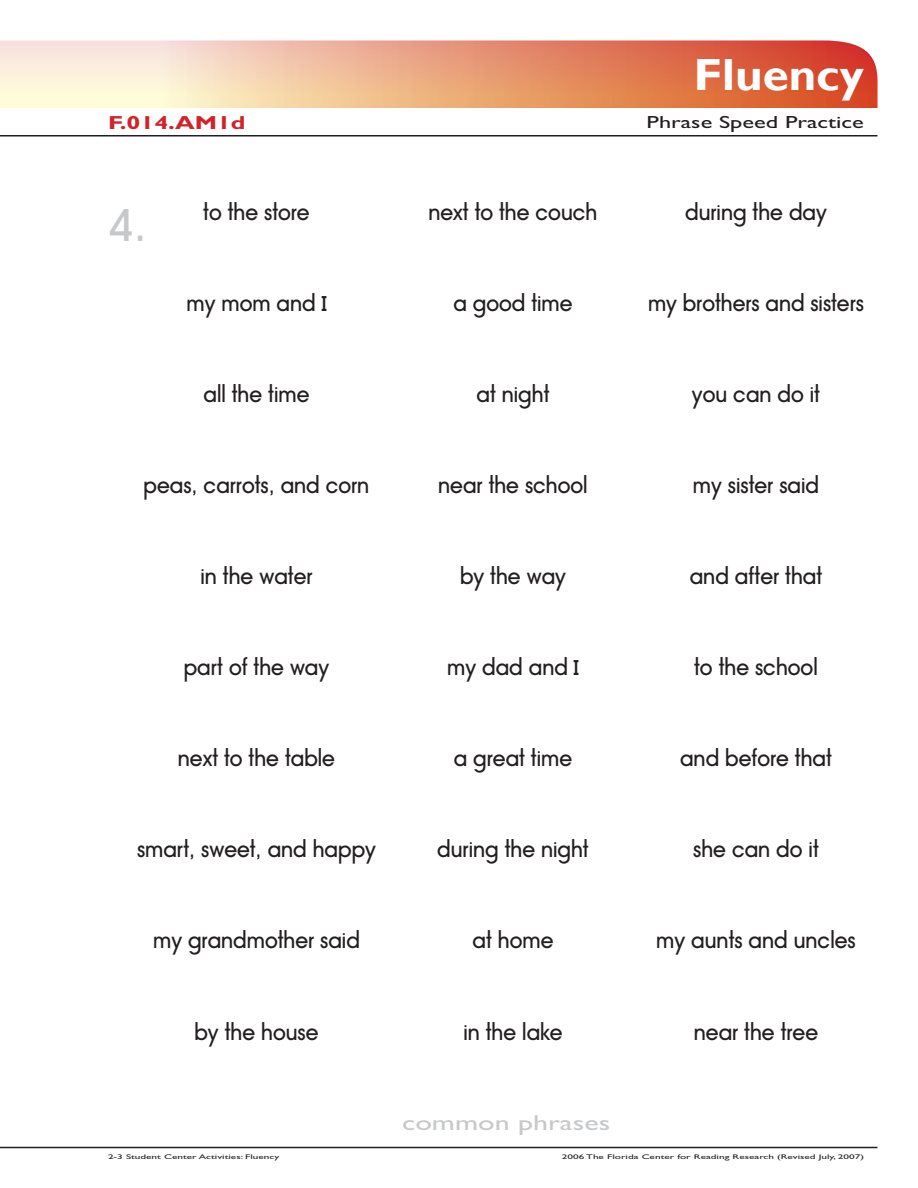
<style>
.page{position:relative;width:918px;height:1188px;background:#fff}
.page>*{position:absolute;margin:0;border:0;box-sizing:border-box;transform-origin:0 0}
.t1{font:700 45px "Gill Sans";color:#fff;scale:1.05 1}
.t2{font:45px "Avant Garde Medium Modified";color:#c7c8ca}
.t3{font:21.6px "Gill Sans MT Modified";color:#c7c8ca;scale:1.39 1}
.t4{font:21px "Avant Garde Medium Modified";color:#231f20}
.t5{font:700 18.9px "Gill Sans MT Modified";color:#d1232a;scale:1.33 1}
.t6{font:17.55px "Gill Sans MT Modified";color:#231f20;scale:1.39 1}
.t7{font:6.75px "Gill Sans MT Modified";color:#231f20;scale:1.67 1}
</style>
<div class="page">
<svg style="left:0;top:40px;width:878px;height:68px;background:#eaa686"></svg>
<hr style="left:0;top:1147px;width:878px;height:1px;background:#231f20">
<hr style="left:0;top:135px;width:878px;height:1px;background:#231f20">
<h1 class="t1" style="left:694px;top:48px;width:164px">Fluency</h1>
<p class="t5" style="left:108px;top:111px;width:105px">F.014.AM1d</p>
<p class="t6" style="left:647px;top:112px;width:158px">Phrase Speed Practice</p>
<p class="t2" style="left:108px;top:198px;width:40px">4.</p>
<p class="t4" style="left:203px;top:200px;width:108px">to the store</p>
<p class="t4" style="left:428px;top:200px;width:171px">next to the couch</p>
<p class="t4" style="left:685px;top:200px;width:143px">during the day</p>
<p class="t4" style="left:186px;top:291px;width:142px">my mom and I</p>
<p class="t4" style="left:453px;top:291px;width:121px">a good time</p>
<p class="t4" style="left:648px;top:291px;width:217px">my brothers and sisters</p>
<p class="t4" style="left:203px;top:382px;width:108px">all the time</p>
<p class="t4" style="left:477px;top:382px;width:74px">at night</p>
<p class="t4" style="left:692px;top:382px;width:130px">you can do it</p>
<p class="t4" style="left:144px;top:473px;width:227px">peas, carrots, and corn</p>
<p class="t4" style="left:438px;top:473px;width:151px">near the school</p>
<p class="t4" style="left:693px;top:473px;width:128px">my sister said</p>
<p class="t4" style="left:200px;top:564px;width:114px">in the water</p>
<p class="t4" style="left:460px;top:564px;width:107px">by the way</p>
<p class="t4" style="left:690px;top:564px;width:134px">and after that</p>
<p class="t4" style="left:184px;top:655px;width:147px">part of the way</p>
<p class="t4" style="left:447px;top:655px;width:133px">my dad and I</p>
<p class="t4" style="left:694px;top:655px;width:125px">to the school</p>
<p class="t4" style="left:178px;top:746px;width:159px">next to the table</p>
<p class="t4" style="left:454px;top:746px;width:120px">a great time</p>
<p class="t4" style="left:680px;top:746px;width:153px">and before that</p>
<p class="t4" style="left:137px;top:837px;width:240px">smart, sweet, and happy</p>
<p class="t4" style="left:437px;top:837px;width:153px">during the night</p>
<p class="t4" style="left:693px;top:837px;width:127px">she can do it</p>
<p class="t4" style="left:153px;top:928px;width:208px">my grandmother said</p>
<p class="t4" style="left:473px;top:928px;width:82px">at home</p>
<p class="t4" style="left:656px;top:928px;width:201px">my aunts and uncles</p>
<p class="t4" style="left:194px;top:1019px;width:126px">by the house</p>
<p class="t4" style="left:463px;top:1019px;width:101px">in the lake</p>
<p class="t4" style="left:694px;top:1019px;width:126px">near the tree</p>
<p class="t3" style="left:402px;top:1110px;width:151px">common phrases</p>
<p class="t7" style="left:108px;top:1153px;width:104px">2-3 Student Center Activities: Fluency</p>
<p class="t7" style="left:562px;top:1153px;width:182px">2006 The Florida Center for Reading Research (Revised July, 2007)</p>
</div>
